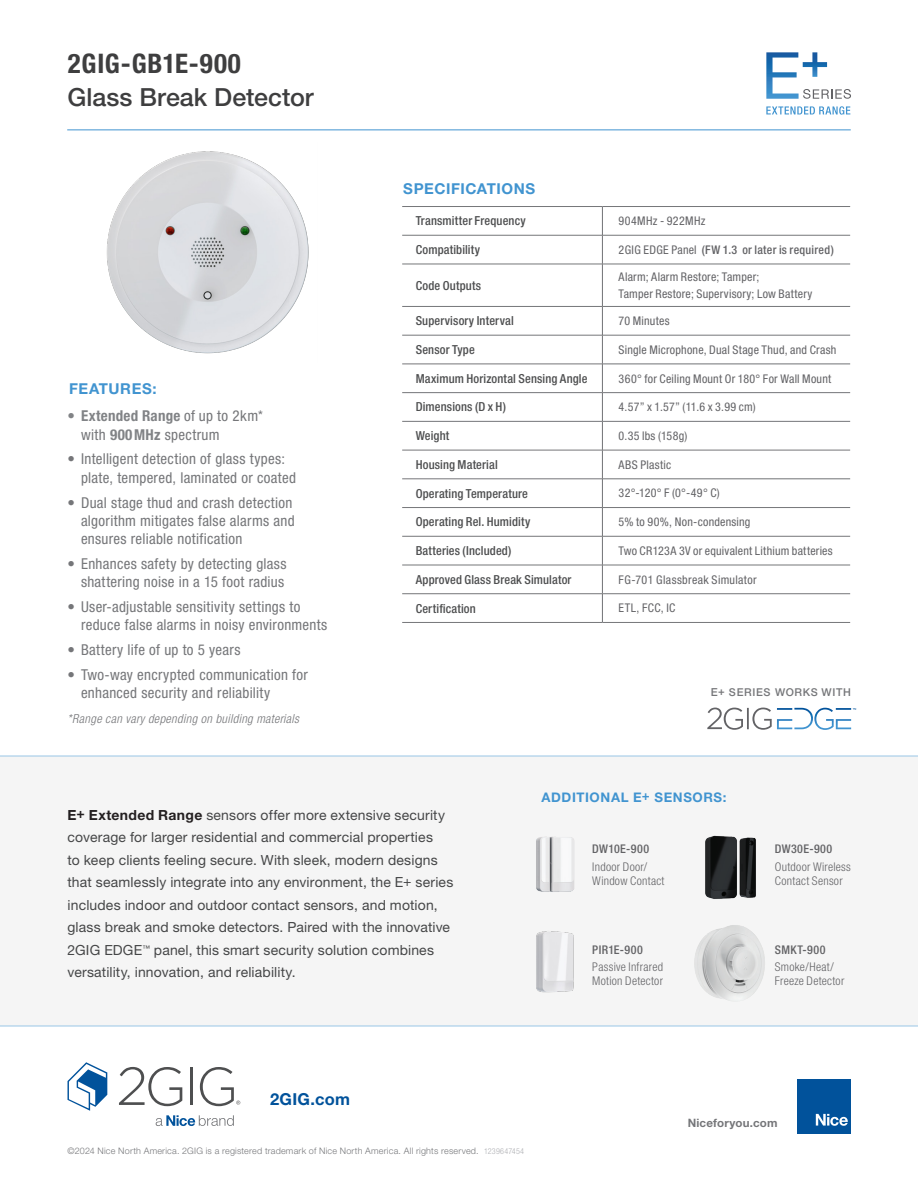
<style>
.page{position:relative;width:918px;height:1188px;background:#fff}
.page>*{position:absolute;margin:0;border:0;box-sizing:border-box;transform-origin:0 0}
.t1{font:700 condensed 27px "Helvetica Neue LT Std";letter-spacing:.03em;color:#3e3e3f}
.t2{font:500 25.05px "Helvetica Neue LT Std";letter-spacing:.005em;color:#3e3e3f}
.t3{font:700 16.5px "Helvetica Neue LT Std";letter-spacing:.02em;color:#01529b}
.t4{font:condensed 15px/18.3px "Helvetica Neue LT Std";letter-spacing:.02em;color:#757679}
.t5{font:700 15px "Helvetica Neue LT Std";letter-spacing:.04em;color:#4194d0}
.t6{font:13.95px/22.5px "Helvetica Neue LT Std";letter-spacing:.015em;color:#454647}
.t7{font:700 13.2px "Helvetica Neue LT Std";letter-spacing:.045em;color:#4194d0}
.t8{font:500 condensed 12.45px "Helvetica Neue LT Std";letter-spacing:.01em;color:#4e4f50}
.t9{font:italic 300 condensed 12.45px "Helvetica Neue LT Std";letter-spacing:.03em;color:#757679}
.t10{font:condensed 12px/16.2px "Helvetica Neue LT Std";letter-spacing:.02em;color:#636366}
.t11{font:300 condensed 12px/13.5px "Helvetica Neue LT Std";letter-spacing:.025em;color:#636366}
.t12{font:500 condensed 12px "Helvetica Neue LT Std";letter-spacing:.025em;color:#636366}
.t13{font:700 11.55px "Helvetica Neue LT Std";letter-spacing:.015em;color:#757679}
.t14{font:500 10.8px "Helvetica Neue LT Std";letter-spacing:.06em;color:#757679}
.t15{font:300 9px "Helvetica Neue LT Std";letter-spacing:.025em;color:#77787b}
.s1{font-weight:700;color:#818386}
.s2{font-size:13.5px}
.s3{font-weight:400}
.s4{font-size:11.1px}
.s5{font-weight:700;color:#231f20}
.s6{font-stretch:condensed;font-size:8.1px;color:#aeafb3}
</style>
<div class="page">
<svg style="left:602px;top:207px;width:1px;height:57px"></svg>
<hr style="left:602px;top:264px;width:1px;height:42px;background:#717275">
<hr style="left:602px;top:364px;width:248px;height:1px;background:#717275">
<hr style="left:602px;top:479px;width:248px;height:1px;background:#717275">
<svg style="left:602px;top:307px;width:1px;height:315px"></svg>
<hr style="left:402px;top:206px;width:200px;height:1px;background:#757679">
<hr style="left:402px;top:235px;width:200px;height:1px;background:#757679">
<hr style="left:402px;top:264px;width:200px;height:1px;background:#757679">
<hr style="left:402px;top:306px;width:200px;height:1px;background:#757679">
<hr style="left:402px;top:392px;width:200px;height:1px;background:#757679">
<hr style="left:602px;top:206px;width:248px;height:1px;background:#757679">
<hr style="left:602px;top:235px;width:248px;height:1px;background:#757679">
<hr style="left:602px;top:264px;width:248px;height:1px;background:#757679">
<hr style="left:602px;top:306px;width:248px;height:1px;background:#757679">
<hr style="left:602px;top:392px;width:248px;height:1px;background:#757679">
<hr style="left:402px;top:421px;width:200px;height:1px;background:#757679">
<hr style="left:602px;top:421px;width:248px;height:1px;background:#757679">
<hr style="left:402px;top:335px;width:200px;height:1px;background:#757679">
<hr style="left:402px;top:450px;width:200px;height:1px;background:#757679">
<hr style="left:402px;top:593px;width:200px;height:1px;background:#757679">
<hr style="left:602px;top:335px;width:248px;height:1px;background:#757679">
<hr style="left:602px;top:450px;width:248px;height:1px;background:#757679">
<hr style="left:602px;top:593px;width:248px;height:1px;background:#757679">
<hr style="left:402px;top:364px;width:200px;height:1px;background:#757679">
<hr style="left:402px;top:479px;width:200px;height:1px;background:#757679">
<hr style="left:402px;top:507px;width:200px;height:1px;background:#757679">
<hr style="left:602px;top:507px;width:248px;height:1px;background:#757679">
<hr style="left:402px;top:536px;width:200px;height:1px;background:#757679">
<hr style="left:602px;top:536px;width:248px;height:1px;background:#757679">
<hr style="left:402px;top:565px;width:200px;height:1px;background:#757679">
<hr style="left:602px;top:565px;width:248px;height:1px;background:#757679">
<hr style="left:402px;top:622px;width:200px;height:1px;background:#757679">
<hr style="left:602px;top:622px;width:248px;height:1px;background:#757679">
<img style="left:106px;top:151px;width:203px;height:203px">
<hr style="left:67px;top:130px;width:784px;height:1px;background:#4194d0">
<img style="left:766px;top:52px;width:33px;height:47px">
<img style="left:803px;top:52px;width:24px;height:25px">
<svg style="left:803px;top:89px;width:48px;height:10px"></svg>
<svg style="left:766px;top:106px;width:84px;height:9px"></svg>
<div style="left:0;top:756px;width:918px;height:270px;background:#f5f5f5"></div>
<svg style="left:156px;top:1115px;width:78px;height:11px"></svg>
<svg style="left:119px;top:1067px;width:63px;height:39px"></svg>
<hr style="left:190px;top:1068px;width:3px;height:37px;background:#4e4f50">
<svg style="left:68px;top:1062px;width:39px;height:49px"></svg>
<svg style="left:200px;top:1067px;width:40px;height:39px"></svg>
<div style="left:797px;top:1080px;width:54px;height:54px;background:#01529b"></div>
<svg style="left:816px;top:1114px;width:32px;height:12px"></svg>
<svg style="left:707px;top:708px;width:149px;height:22px"></svg>
<img style="left:528px;top:832px;width:54px;height:65px">
<img style="left:698px;top:835px;width:66px;height:66px">
<img style="left:530px;top:929px;width:49px;height:66px">
<img style="left:688px;top:923px;width:83px;height:84px">
<p class="t1" style="left:68px;top:47px;width:175px">2GIG-GB1E-900</p>
<p class="t2" style="left:67px;top:82px;width:248px">Glass Break Detector</p>
<p class="t5" style="left:69px;top:379px;width:89px">FEATURES:</p>
<p class="t4" style="left:81px;top:407px;width:183px;text-indent:-14px"><span class="s1">• Extended Range</span> of up to 2km<span class="s2">* </span>with <span class="s1">900MHz</span> spectrum</p>
<p class="t4" style="left:81px;top:450px;width:217px;text-indent:-14px">• Intelligent detection of glass types: plate, tempered, laminated or coated</p>
<p class="t4" style="left:81px;top:493px;width:215px;text-indent:-14px">• Dual stage thud and crash detection algorithm mitigates false alarms and ensures reliable notification</p>
<p class="t4" style="left:68px;top:554px;width:221px;text-align:right">• Enhances safety by detecting glass shattering noise in a 15 foot radius</p>
<p class="t4" style="left:81px;top:598px;width:248px;text-indent:-14px">• User-adjustable sensitivity settings to reduce false alarms in noisy environments</p>
<p class="t4" style="left:68px;top:641px;width:175px">• Battery life of up to 5 years</p>
<p class="t4" style="left:81px;top:666px;width:228px;text-indent:-14px">• Two-way encrypted communication for enhanced security and reliability</p>
<p class="t9" style="left:68px;top:712px;width:233px">*Range can vary depending on building materials</p>
<p class="t5" style="left:403px;top:179px;width:133px">SPECIFICATIONS</p>
<p class="t8" style="left:416px;top:213px;width:112px">Transmitter Frequency</p>
<p class="t10" style="left:619px;top:213px;width:88px">904MHz - 922MHz</p>
<p class="t8" style="left:416px;top:242px;width:66px">Compatibility</p>
<p class="t12" style="left:619px;top:242px;width:217px"><span class="s3">2GIG EDGE Panel</span> (FW 1.3 or later is required)</p>
<p class="t8" style="left:416px;top:278px;width:67px">Code Outputs</p>
<p class="t10" style="left:619px;top:269px;width:195px">Alarm; Alarm Restore; Tamper;<br>Tamper Restore; Supervisory; Low Battery</p>
<p class="t8" style="left:416px;top:313px;width:100px">Supervisory Interval</p>
<p class="t10" style="left:619px;top:313px;width:53px">70 Minutes</p>
<p class="t8" style="left:416px;top:342px;width:61px">Sensor Type</p>
<p class="t10" style="left:619px;top:341px;width:219px">Single Microphone, Dual Stage Thud, and Crash</p>
<p class="t8" style="left:416px;top:371px;width:173px">Maximum Horizontal Sensing Angle</p>
<p class="t10" style="left:619px;top:370px;width:214px">360° for Ceiling Mount Or 180° For Wall Mount</p>
<p class="t8" style="left:416px;top:400px;width:92px">Dimensions (D x H)</p>
<p class="t10" style="left:619px;top:399px;width:139px">4.57” x 1.57” (11.6 x 3.99 cm)</p>
<p class="t8" style="left:416px;top:428px;width:35px">Weight</p>
<p class="t10" style="left:619px;top:428px;width:70px">0.35 lbs (158g)</p>
<p class="t8" style="left:416px;top:457px;width:84px">Housing Material</p>
<p class="t10" style="left:619px;top:456px;width:54px">ABS Plastic</p>
<p class="t8" style="left:416px;top:486px;width:114px">Operating Temperature</p>
<p class="t10" style="left:619px;top:485px;width:103px">32°-120° F (0°-49° C)</p>
<p class="t8" style="left:416px;top:515px;width:116px">Operating Rel. Humidity</p>
<p class="t10" style="left:619px;top:514px;width:133px">5% to 90%, Non-condensing</p>
<p class="t8" style="left:416px;top:543px;width:97px">Batteries (Included)</p>
<p class="t10" style="left:619px;top:543px;width:216px">Two CR123A 3V or equivalent Lithium batteries</p>
<p class="t8" style="left:416px;top:572px;width:157px">Approved Glass Break Simulator</p>
<p class="t10" style="left:619px;top:571px;width:140px">FG-701 Glassbreak Simulator</p>
<p class="t8" style="left:416px;top:601px;width:62px">Certification</p>
<p class="t10" style="left:619px;top:600px;width:58px">ETL, FCC, IC</p>
<p class="t14" style="left:711px;top:686px;width:142px"><span class="s4">E+</span> SERIES WORKS WITH</p>
<p class="t7" style="left:542px;top:789px;width:187px">ADDITIONAL E+ SENSORS:</p>
<p class="t6" style="left:68px;top:804px;width:387px"><span class="s5">E+ Extended Range</span> sensors offer more extensive security coverage for larger residential and commercial properties<br>to keep clients feeling secure. With sleek, modern designs that seamlessly integrate into any environment, the E+ series includes indoor and outdoor contact sensors, and motion, glass break and smoke detectors. Paired with the innovative 2GIG EDGE<sup>™</sup> panel, this smart security solution combines versatility, innovation, and reliability.</p>
<p class="t3" style="left:270px;top:1089px;width:82px">2GIG.com</p>
<p class="t15" style="left:68px;top:1145px;width:458px">©2024 Nice North America. 2GIG is a registered trademark of Nice North America. All rights reserved. <span class="s6">1239647454</span></p>
<p class="t12" style="left:592px;top:842px;width:58px">DW10E-900</p>
<p class="t11" style="left:592px;top:860px;width:74px">Indoor Door/<br>Window Contact</p>
<p class="t12" style="left:592px;top:942px;width:52px">PIR1E-900</p>
<p class="t11" style="left:592px;top:960px;width:72px">Passive Infrared<br>Motion Detector</p>
<p class="t12" style="left:775px;top:842px;width:59px">DW30E-900</p>
<p class="t11" style="left:775px;top:860px;width:78px">Outdoor Wireless<br>Contact Sensor</p>
<p class="t12" style="left:775px;top:942px;width:52px">SMKT-900</p>
<p class="t11" style="left:775px;top:960px;width:71px">Smoke/Heat/<br>Freeze Detector</p>
<p class="t13" style="left:688px;top:1116px;width:91px">Niceforyou.com</p>
</div>
